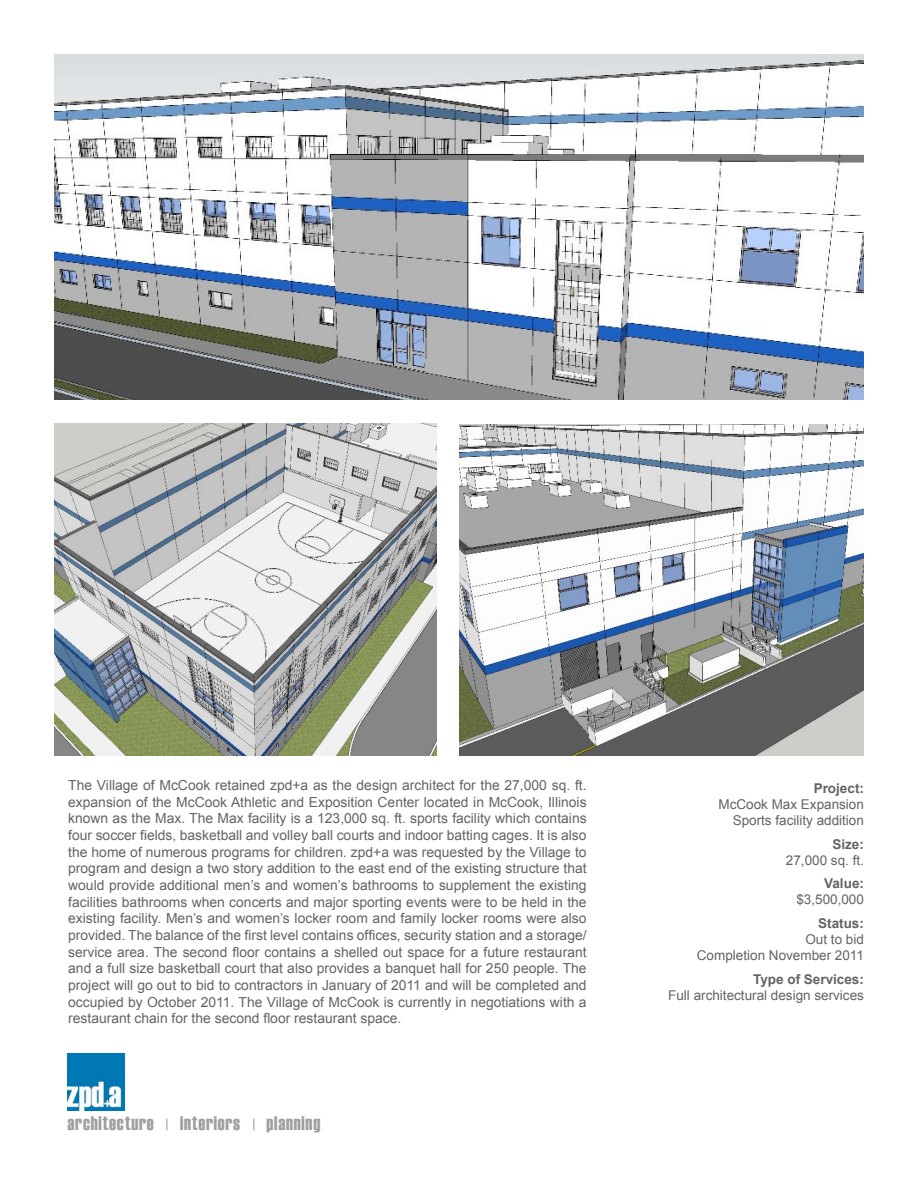
<style>
.page{position:relative;width:918px;height:1188px;background:#fff}
.page>*{position:absolute;margin:0;border:0;box-sizing:border-box;transform-origin:0 0}
.t1{font:19.5px "Haettenschweiler";letter-spacing:.04em;color:#9f9f9f}
.t2{font:13.8px/16.6px "Arial";color:#636363;text-align:justify}
.t3{font:13.5px/16.2px "Arial";color:#636363;text-align:right}
.t4{font:700 13.5px "Arial";color:#636363}
</style>
<div class="page">
<img style="left:68px;top:1054px;width:56px;height:57px">
<img style="left:54px;top:54px;width:810px;height:346px">
<img style="left:54px;top:423px;width:383px;height:332px">
<img style="left:459px;top:424px;width:405px;height:331px">
<p class="t2" style="left:68px;top:777px;width:520px">The Village of McCook retained zpd+a as the design architect for the 27,000 sq. ft. expansion of the McCook Athletic and Exposition Center located in McCook, Illinois known as the Max. The Max facility is a 123,000 sq. ft. sports facility which contains four soccer fields, basketball and volley ball courts and indoor batting cages. It is also the home of numerous programs for children. zpd+a was requested by the Village to program and design a two story addition to the east end of the existing structure that would provide additional men’s and women’s bathrooms to supplement the existing facilities bathrooms when concerts and major sporting events were to be held in the existing facility. Men’s and women’s locker room and family locker rooms were also provided. The balance of the first level contains offices, security station and a storage/ service area. The second floor contains a shelled out space for a future restaurant and a full size basketball court that also provides a banquet hall for 250 people. The project will go out to bid to contractors in January of 2011 and will be completed and occupied by October 2011. The Village of McCook is currently in negotiations with a restaurant chain for the second floor restaurant space.</p>
<p class="t4" style="left:814px;top:779px;width:52px">Project:</p>
<p class="t3" style="left:718px;top:796px;width:147px">McCook Max Expansion<br>Sports facility addition</p>
<p class="t4" style="left:832px;top:835px;width:33px">Size:</p>
<p class="t3" style="left:786px;top:852px;width:80px">27,000 sq. ft.</p>
<p class="t4" style="left:824px;top:875px;width:41px">Value:</p>
<p class="t3" style="left:796px;top:892px;width:69px">$3,500,000</p>
<p class="t4" style="left:818px;top:914px;width:47px">Status:</p>
<p class="t3" style="left:697px;top:931px;width:169px">Out to bid<br>Completion November 2011</p>
<p class="t4" style="left:753px;top:970px;width:112px">Type of Services:</p>
<p class="t3" style="left:668px;top:987px;width:197px">Full architectural design services</p>
<h1 class="t1" style="left:68px;top:1110px;width:88px">architecture</h1>
<h1 class="t1" style="left:180px;top:1110px;width:62px">interiors</h1>
<h1 class="t1" style="left:266px;top:1110px;width:55px">planning</h1>
</div>
